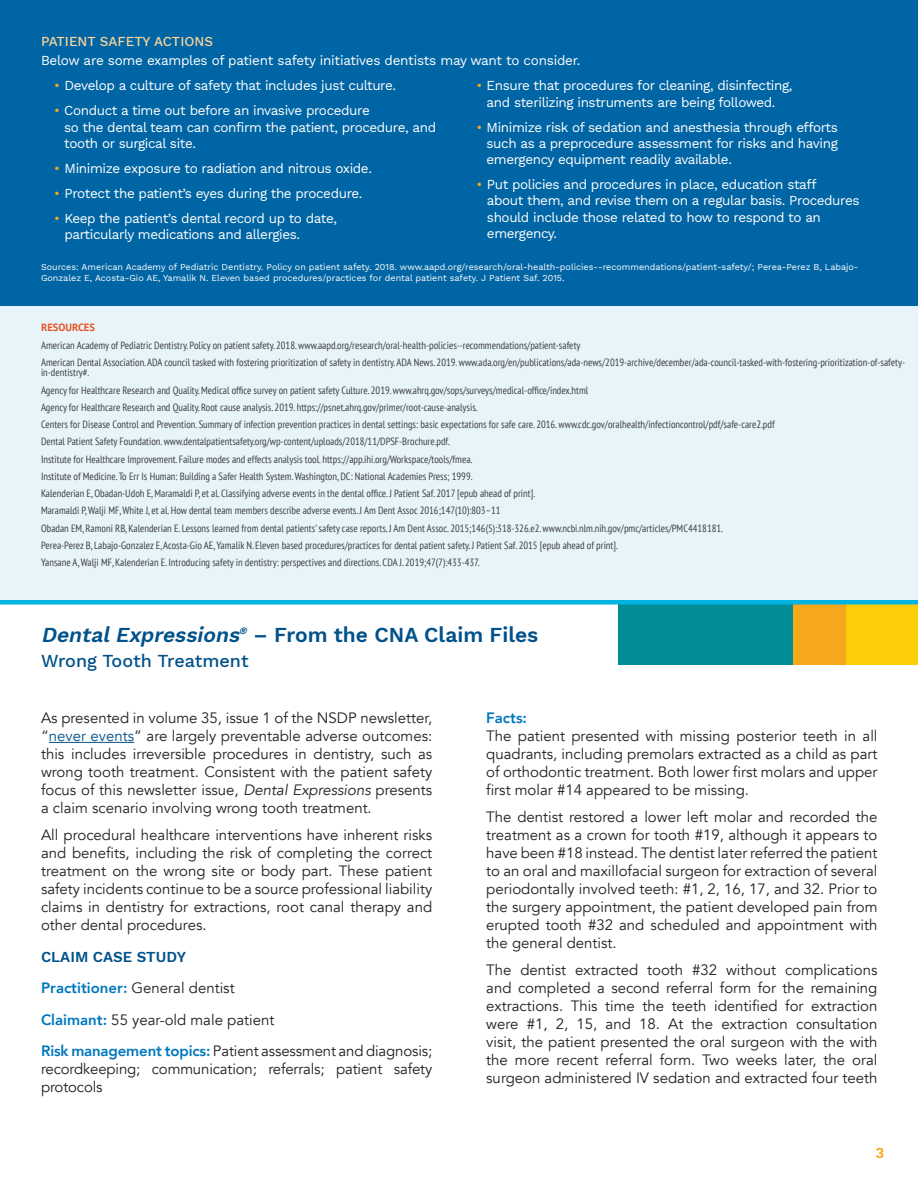
<style>
.page{position:relative;width:918px;height:1188px;background:#fff}
.page>*{position:absolute;margin:0;border:0;box-sizing:border-box;transform-origin:0 0}
.t1{font:600 21px "Work Sans";color:#01518a}
.t2{font:500 18px "Work Sans";letter-spacing:-.005em;color:#01518a}
.t3{font:15px/18px "Avenir";color:#231f20;text-align:justify}
.t4{font:600 15px "Work Sans";color:#01518a}
.t5{font:800 15px "Avenir";color:#0077bd}
.t6{font:600 15px "Work Sans";color:#f5a81c}
.t7{font:13.5px/16.2px "Work Sans";letter-spacing:-.03em;color:#fff}
.t8{font:500 13.5px "Work Sans";color:#fcd499}
.t9{font:condensed 10.5px/10.5px "PT Sans";color:#3e3e3f}
.t10{font:700 10.5px "PT Sans";color:#e95424}
.t11{font:9px/10.8px "Work Sans";color:#fff}
.s1{color:#f5a81c}
.s2{font-style:italic}
.s3{color:#01518a}
.s4{font-weight:800;color:#0077bd}
</style>
<div class="page">
<div style="left:0;top:0;width:918px;height:306px;background:#0065a4"></div>
<div style="left:741px;top:604px;width:177px;height:61px;background:#fece08"></div>
<div style="left:748px;top:604px;width:97px;height:61px;background:#f5a81c"></div>
<div style="left:618px;top:604px;width:175px;height:61px;background:#008d96"></div>
<hr style="left:49px;top:742px;width:85px;height:1px;background:#01518a">
<div style="left:0;top:306px;width:918px;height:296px;background:#e7f5fb"></div>
<div style="left:0;top:600px;width:918px;height:5px;background:#00b3e3"></div>
<p class="t8" style="left:41px;top:31px;width:174px">PATIENT SAFETY ACTIONS</p>
<p class="t7" style="left:41px;top:52px;width:541px">Below are some examples of patient safety initiatives dentists may want to consider.</p>
<p class="t7" style="left:54px;top:77px;width:343px"><span class="s1">•</span> Develop a culture of safety that includes just culture.</p>
<p class="t7" style="left:64px;top:102px;width:374px;text-indent:-10px"><span class="s1">•</span> Conduct a time out before an invasive procedure<br>so the dental team can confirm the patient, procedure, and tooth or surgical site.</p>
<p class="t7" style="left:54px;top:160px;width:319px"><span class="s1">•</span> Minimize exposure to radiation and nitrous oxide.</p>
<p class="t7" style="left:54px;top:185px;width:310px"><span class="s1">•</span> Protect the patient’s eyes during the procedure.</p>
<p class="t7" style="left:65px;top:210px;width:274px;text-indent:-10px"><span class="s1">•</span> Keep the patient’s dental record up to date, particularly medications and allergies.</p>
<p class="t7" style="left:477px;top:77px;width:317px;text-align:center"><span class="s1">•</span> Ensure that procedures for cleaning, disinfecting, and sterilizing instruments are being followed.</p>
<p class="t7" style="left:487px;top:118px;width:353px;text-align:justify;text-indent:-10px"><span class="s1">•</span> Minimize risk of sedation and anesthesia through efforts such as a preprocedure assessment for risks and having emergency equipment readily available.</p>
<p class="t7" style="left:487px;top:176px;width:374px;text-indent:-10px"><span class="s1">•</span> Put policies and procedures in place, education staff<br>about them, and revise them on a regular basis. Procedures should include those related to how to respond to an emergency.</p>
<p class="t11" style="left:41px;top:262px;width:819px">Sources: American Academy of Pediatric Dentistry. Policy on patient safety. 2018. www.aapd.org/research/oral-health-policies--recommendations/patient-safety/; Perea-Perez B, Labajo-<br>Gonzalez E, Acosta-Gio AE, Yamalik N. Eleven based procedures/practices for dental patient safety. J Patient Saf. 2015.</p>
<p class="t10" style="left:41px;top:321px;width:55px">RESOURCES</p>
<p class="t9" style="left:41px;top:339px;width:541px">American Academy of Pediatric Dentistry. Policy on patient safety. 2018. www.aapd.org/research/oral-health-policies--recommendations/patient-safety</p>
<p class="t9" style="left:41px;top:357px;width:866px">American Dental Association. ADA council tasked with fostering prioritization of safety in dentistry. ADA News. 2019. www.ada.org/en/publications/ada-news/2019-archive/december/ada-council-tasked-with-fostering-prioritization-of-safety&shy;in-dentistry#.</p>
<p class="t9" style="left:41px;top:384px;width:549px">Agency for Healthcare Research and Quality. Medical office survey on patient safety Culture. 2019. www.ahrq.gov/sops/surveys/medical-office/index.html</p>
<p class="t9" style="left:41px;top:402px;width:438px">Agency for Healthcare Research and Quality. Root cause analysis. 2019. https://psnet.ahrq.gov/primer/root-cause-analysis.</p>
<p class="t9" style="left:41px;top:419px;width:735px">Centers for Disease Control and Prevention. Summary of infection prevention practices in dental settings: basic expectations for safe care. 2016. www.cdc.gov/oralhealth/infectioncontrol/pdf/safe-care2.pdf</p>
<p class="t9" style="left:41px;top:436px;width:410px">Dental Patient Safety Foundation. www.dentalpatientsafety.org/wp-content/uploads/2018/11/DPSF-Brochure.pdf.</p>
<p class="t9" style="left:41px;top:453px;width:433px">Institute for Healthcare Improvement. Failure modes and effects analysis tool. https://app.ihi.org/Workspace/tools/fmea.</p>
<p class="t9" style="left:41px;top:471px;width:433px">Institute of Medicine. To Err Is Human: Building a Safer Health System. Washington, DC: National Academies Press; 1999.</p>
<p class="t9" style="left:41px;top:488px;width:495px">Kalenderian E, Obadan-Udoh E, Maramaldi P, et al. Classifying adverse events in the dental office. J Patient Saf. 2017 [epub ahead of print].</p>
<p class="t9" style="left:41px;top:505px;width:461px">Maramaldi P, Walji MF, White J, et al. How dental team members describe adverse events. J Am Dent Assoc 2016;147(10):803–11</p>
<p class="t9" style="left:41px;top:522px;width:683px">Obadan EM, Ramoni RB, Kalenderian E. Lessons learned from dental patients’ safety case reports. J Am Dent Assoc. 2015;146(5):318-326.e2. www.ncbi.nlm.nih.gov/pmc/articles/PMC4418181.</p>
<p class="t9" style="left:41px;top:540px;width:578px">Perea-Perez B, Labajo-Gonzalez E, Acosta-Gio AE, Yamalik N. Eleven based procedures/practices for dental patient safety. J Patient Saf. 2015 [epub ahead of print].</p>
<p class="t9" style="left:41px;top:557px;width:440px">Yansane A, Walji MF, Kalenderian E. Introducing safety in dentistry: perspectives and directions. CDA J. 2019;47(7):433-437.</p>
<p class="t1" style="left:41px;top:619px;width:499px"><span class="s2">DentalExpressions</span><sup>®</sup> – F ro m t h e C N A C l a i m F i le s</p>
<p class="t2" style="left:41px;top:648px;width:209px">Wrong Tooth Treatment</p>
<p class="t3" style="left:41px;top:709px;width:393px">As presented in volume 35, issue 1 of the NSDP newsletter, “<span class="s3">never events</span>” are largely preventable adverse outcomes: this includes irreversible procedures in dentistry, such as wrong tooth treatment. Consistent with the patient safety focus of this newsletter issue, <span class="s2">Dental Expressions</span> presents a claim scenario involving wrong tooth treatment.</p>
<p class="t3" style="left:41px;top:826px;width:393px">All procedural healthcare interventions have inherent risks and benefits, including the risk of completing the correct treatment on the wrong site or body part. These patient safety incidents continue to be a source professional liability claims in dentistry for extractions, root canal therapy and other dental procedures.</p>
<p class="t4" style="left:41px;top:945px;width:147px">CLAIM CASE STUDY</p>
<p class="t3" style="left:41px;top:979px;width:195px"><span class="s4">Practitioner:</span> General dentist</p>
<p class="t3" style="left:41px;top:1011px;width:235px"><span class="s4">Claimant:</span> 55 year-old male patient</p>
<p class="t3" style="left:41px;top:1042px;width:393px"><span class="s4">Risk management topics:</span> Patient assessment and diagnosis; recordkeeping; communication; referrals; patient safety protocols</p>
<p class="t5" style="left:486px;top:706px;width:42px">Facts:</p>
<p class="t3" style="left:486px;top:727px;width:393px">The patient presented with missing posterior teeth in all quadrants, including premolars extracted as a child as part of orthodontic treatment. Both lower first molars and upper first molar #14 appeared to be missing.</p>
<p class="t3" style="left:486px;top:808px;width:393px">The dentist restored a lower left molar and recorded the treatment as a crown for tooth #19, although it appears to have been #18 instead. The dentist later referred the patient to an oral and maxillofacial surgeon for extraction of several periodontally involved teeth: #1, 2, 16, 17, and 32. Prior to the surgery appointment, the patient developed pain from erupted tooth #32 and scheduled and appointment with the general dentist.</p>
<p class="t3" style="left:486px;top:961px;width:393px">The dentist extracted tooth #32 without complications and completed a second referral form for the remaining extractions. This time the teeth identified for extraction were #1, 2, 15, and 18. At the extraction consultation visit, the patient presented the oral surgeon with the with the more recent referral form. Two weeks later, the oral surgeon administered IV sedation and extracted four teeth</p>
<p class="t6" style="left:875px;top:1141px;width:10px">3</p>
</div>
